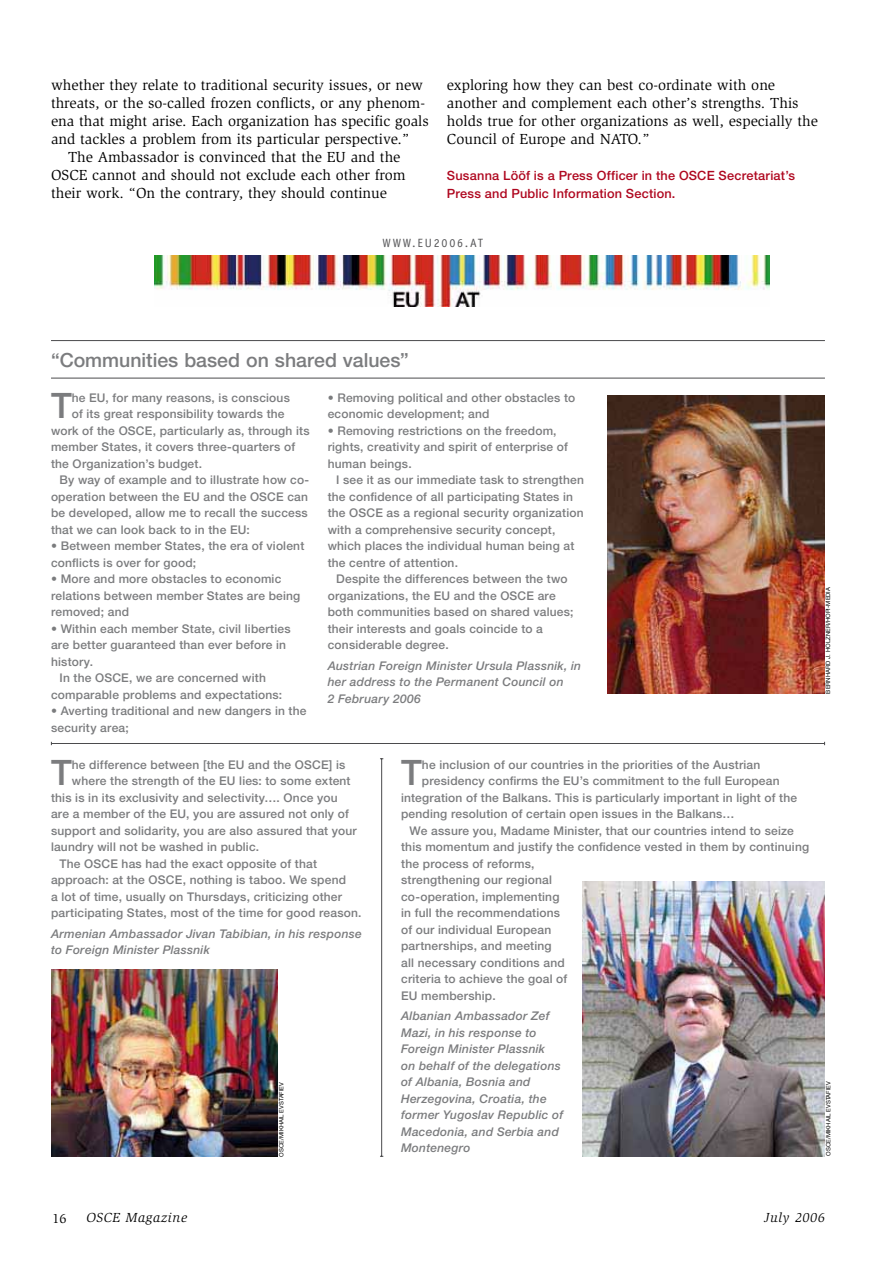
<style>
.page{position:relative;width:893px;height:1263px;background:#fff}
.page>*{position:absolute;margin:0;border:0;box-sizing:border-box;transform-origin:0 0}
.t1{font:500 35.1px "Helvetica Neue";color:#7b7c7e}
.t2{font:500 19.5px "Helvetica Neue";color:#7b7c7e}
.t3{font:15px/18px "Slimbach";color:#000}
.t4{font:italic 13.5px "Slimbach";letter-spacing:.05em;color:#000}
.t5{font:13.5px "Slimbach";color:#000}
.t6{font:500 12.75px/18px "Helvetica Neue";letter-spacing:.015em;color:#af071f}
.t7{font:500 12px/16.5px "Helvetica Neue";letter-spacing:.015em;color:#7b7c7e}
.t8{font:italic 500 12px/16.5px "Helvetica Neue";letter-spacing:.02em;color:#7b7c7e}
.t9{font:12px "Officina Sans";letter-spacing:.15em;color:#58585a}
.t10{font:6px "Helvetica Neue";color:#000}
</style>
<div class="page">
<img style="left:608px;top:395px;width:217px;height:298px">
<img style="left:154px;top:255px;width:615px;height:51px">
<img style="left:51px;top:969px;width:227px;height:188px">
<hr style="left:51px;top:743px;width:774px;height:1px;background:#4b4b4d">
<img style="left:583px;top:882px;width:242px;height:274px">
<hr style="left:381px;top:759px;width:1px;height:397px;background:#4b4b4d">
<hr style="left:51px;top:340px;width:774px;height:1px;background:#4b4b4d">
<hr style="left:51px;top:378px;width:774px;height:1px;background:#4b4b4d">
<p class="t3" style="left:51px;top:77px;width:373px">whether they relate to traditional security issues, or new</p>
<p class="t3" style="left:51px;top:95px;width:376px">threats, or the so-called frozen conflicts, or any phenom-</p>
<p class="t3" style="left:51px;top:113px;width:379px">ena that might arise. Each organization has specific goals</p>
<p class="t3" style="left:51px;top:131px;width:360px">and tackles a problem from its particular perspective.”</p>
<p class="t3" style="left:68px;top:149px;width:334px">The Ambassador is convinced that the EU and the</p>
<p class="t3" style="left:51px;top:167px;width:356px">OSCE cannot and should not exclude each other from</p>
<p class="t3" style="left:51px;top:185px;width:337px">their work. “On the contrary, they should continue</p>
<p class="t3" style="left:447px;top:77px;width:372px">exploring how they can best co-ordinate with one another and complement each other’s strengths. This holds true for other organizations as well, especially the Council of Europe and NATO.”</p>
<p class="t6" style="left:447px;top:168px;width:350px">Susanna Lööf is a Press Officer in the OSCE Secretariat’s<br>Press and Public Information Section.</p>
<p class="t9" style="left:382px;top:239px;width:102px">WWW.EU2006.AT</p>
<h2 class="t2" style="left:51px;top:353px;width:359px">“Communities based on shared values”</h2>
<h1 class="t1" style="left:51px;top:393px;width:22px">T</h1>
<p class="t7" style="left:72px;top:390px;width:220px">he EU, for many reasons, is conscious</p>
<p class="t7" style="left:72px;top:407px;width:214px">of its great responsibility towards the</p>
<p class="t7" style="left:51px;top:423px;width:260px">work of the OSCE, particularly as, through its</p>
<p class="t7" style="left:51px;top:440px;width:246px">member States, it covers three-quarters of</p>
<p class="t7" style="left:51px;top:456px;width:153px">the Organization’s budget.</p>
<p class="t7" style="left:60px;top:473px;width:251px">By way of example and to illustrate how co-</p>
<p class="t7" style="left:51px;top:489px;width:258px">operation between the EU and the OSCE can</p>
<p class="t7" style="left:51px;top:506px;width:258px">be developed, allow me to recall the success</p>
<p class="t7" style="left:51px;top:522px;width:200px">that we can look back to in the EU:</p>
<p class="t7" style="left:51px;top:539px;width:255px">• Between member States, the era of violent conflicts is over for good;</p>
<p class="t7" style="left:51px;top:572px;width:251px">• More and more obstacles to economic relations between member States are being removed; and</p>
<p class="t7" style="left:51px;top:621px;width:241px">• Within each member State, civil liberties</p>
<p class="t7" style="left:51px;top:638px;width:237px">are better guaranteed than ever before in</p>
<p class="t7" style="left:51px;top:654px;width:44px">history.</p>
<p class="t7" style="left:60px;top:671px;width:208px">In the OSCE, we are concerned with</p>
<p class="t7" style="left:51px;top:687px;width:233px">comparable problems and expectations:</p>
<p class="t7" style="left:51px;top:704px;width:257px">• Averting traditional and new dangers in the security area;</p>
<p class="t7" style="left:328px;top:390px;width:249px">• Removing political and other obstacles to economic development; and</p>
<p class="t7" style="left:328px;top:423px;width:242px">• Removing restrictions on the freedom, rights, creativity and spirit of enterprise of human beings.</p>
<p class="t7" style="left:328px;top:473px;width:258px;text-indent:9px">I see it as our immediate task to strengthen the confidence of all participating States in the OSCE as a regional security organization with a comprehensive security concept, which places the individual human being at the centre of attention.</p>
<p class="t7" style="left:328px;top:572px;width:247px;text-indent:9px">Despite the differences between the two organizations, the EU and the OSCE are both communities based on shared values; their interests and goals coincide to a considerable degree.</p>
<p class="t8" style="left:328px;top:658px;width:255px">Austrian Foreign Minister Ursula Plassnik, in her address to the Permanent Council on<br>2 February 2006</p>
<p class="t10" style="left:826px;top:693px;width:108px;rotate:-90deg">BERNHARD J. HOLZNER/HOPI-MEDIA</p>
<h1 class="t1" style="left:51px;top:760px;width:22px">T</h1>
<p class="t7" style="left:72px;top:757px;width:275px">he difference between [the EU and the OSCE] is</p>
<h1 class="t1" style="left:401px;top:760px;width:22px">T</h1>
<p class="t7" style="left:422px;top:757px;width:340px">he inclusion of our countries in the priorities of the Austrian</p>
<p class="t7" style="left:72px;top:774px;width:280px">where the strength of the EU lies: to some extent</p>
<p class="t7" style="left:51px;top:790px;width:288px">this is in its exclusivity and selectivity…. Once you</p>
<p class="t7" style="left:51px;top:807px;width:299px">are a member of the EU, you are assured not only of</p>
<p class="t7" style="left:51px;top:823px;width:307px">support and solidarity, you are also assured that your</p>
<p class="t7" style="left:51px;top:840px;width:210px">laundry will not be washed in public.</p>
<p class="t7" style="left:60px;top:856px;width:259px">The OSCE has had the exact opposite of that</p>
<p class="t7" style="left:51px;top:873px;width:297px">approach: at the OSCE, nothing is taboo. We spend</p>
<p class="t7" style="left:51px;top:889px;width:292px">a lot of time, usually on Thursdays, criticizing other</p>
<p class="t7" style="left:51px;top:906px;width:312px">participating States, most of the time for good reason.</p>
<p class="t8" style="left:51px;top:926px;width:312px">Armenian Ambassador Jivan Tabibian, in his response to Foreign Minister Plassnik</p>
<p class="t7" style="left:422px;top:774px;width:359px">presidency confirms the EU’s commitment to the full European</p>
<p class="t7" style="left:401px;top:790px;width:398px">integration of the Balkans. This is particularly important in light of the</p>
<p class="t7" style="left:401px;top:807px;width:335px">pending resolution of certain open issues in the Balkans…</p>
<p class="t7" style="left:410px;top:823px;width:386px">We assure you, Madame Minister, that our countries intend to seize</p>
<p class="t7" style="left:401px;top:840px;width:410px">this momentum and justify the confidence vested in them by continuing</p>
<p class="t7" style="left:401px;top:856px;width:135px">the process of reforms,</p>
<p class="t7" style="left:401px;top:873px;width:152px">strengthening our regional</p>
<p class="t7" style="left:401px;top:889px;width:160px">co-operation, implementing</p>
<p class="t7" style="left:401px;top:906px;width:160px">in full the recommendations</p>
<p class="t7" style="left:401px;top:922px;width:152px">of our individual European</p>
<p class="t7" style="left:401px;top:939px;width:152px">partnerships, and meeting</p>
<p class="t7" style="left:401px;top:955px;width:165px">all necessary conditions and</p>
<p class="t7" style="left:401px;top:972px;width:168px">criteria to achieve the goal of</p>
<p class="t7" style="left:401px;top:988px;width:96px">EU membership.</p>
<p class="t8" style="left:401px;top:1009px;width:164px">Albanian Ambassador Zef<br>Mazi, in his response to<br>Foreign Minister Plassnik<br>on behalf of the delegations of Albania, Bosnia and<br>Herzegovina, Croatia, the former Yugoslav Republic of<br>Macedonia, and Serbia and<br>Montenegro</p>
<p class="t10" style="left:279px;top:1157px;width:76px;rotate:-90deg">OSCE/MIKHAIL EVSTAFIEV</p>
<p class="t10" style="left:826px;top:1156px;width:76px;rotate:-90deg">OSCE/MIKHAIL EVSTAFIEV</p>
<p class="t5" style="left:53px;top:1213px;width:15px">16</p>
<p class="t4" style="left:86px;top:1212px;width:102px">OSCE Magazine</p>
<p class="t4" style="left:764px;top:1212px;width:62px">July 2006</p>
</div>
